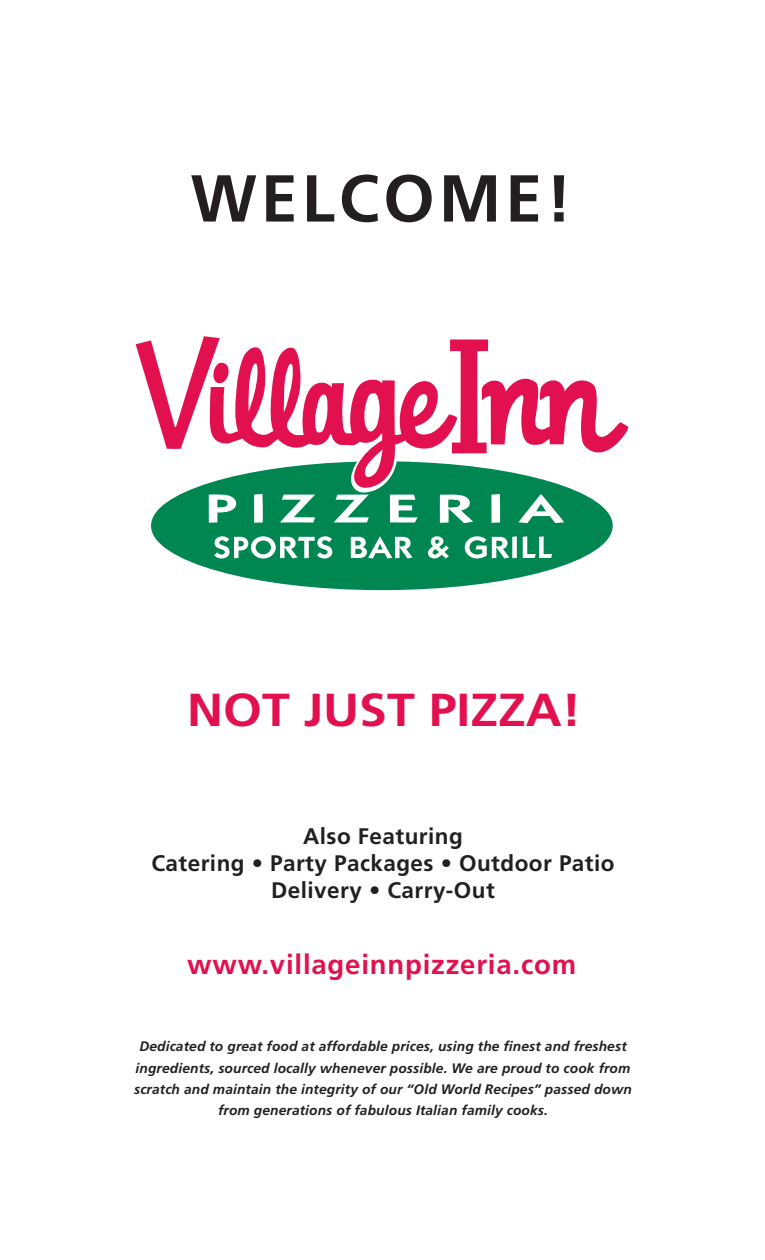
<style>
.page{position:relative;width:765px;height:1260px;background:#fff}
.page>*{position:absolute;margin:0;border:0;box-sizing:border-box;transform-origin:0 0}
.t1{font:700 66.25px "Frutiger";letter-spacing:.06em;color:#231f20}
.t2{font:700 46.25px "Frutiger";color:#e2104f;scale:1.08 1}
.t3{font:700 27.5px "Frutiger";letter-spacing:.03em;color:#e2104f}
.t4{font:700 22.5px/27px "Frutiger";letter-spacing:.02em;color:#231f20;text-align:center}
.t5{font:italic 700 13.75px/21.2px "Frutiger";letter-spacing:.01em;color:#231f20;text-align:center}
</style>
<div class="page">
<svg style="left:151px;top:523px;width:462px;height:67px;fill:#008751"></svg>
<svg style="left:136px;top:336px;width:492px;height:187px"></svg>
<svg style="left:214px;top:536px;width:118px;height:22px"></svg>
<svg style="left:351px;top:536px;width:62px;height:22px"></svg>
<svg style="left:428px;top:536px;width:21px;height:22px"></svg>
<svg style="left:465px;top:536px;width:52px;height:22px"></svg>
<svg style="left:523px;top:536px;width:29px;height:22px"></svg>
<h1 class="t1" style="left:191px;top:160px;width:383px">WELCOME!</h1>
<h2 class="t2" style="left:187px;top:683px;width:367px">NOT JUST PIZZA!</h2>
<h3 class="t4" style="left:151px;top:822px;width:465px">Also Featuring<br>Catering • Party Packages • Outdoor Patio<br>Delivery • Carry-Out</h3>
<h3 class="t3" style="left:187px;top:948px;width:390px">www.villageinnpizzeria.com</h3>
<p class="t5" style="left:134px;top:1036px;width:499px">Dedicated to great food at affordable prices, using the finest and freshest ingredients, sourced locally whenever possible. We are proud to cook from scratch and maintain the integrity of our “Old World Recipes” passed down from generations of fabulous Italian family cooks.</p>
</div>
